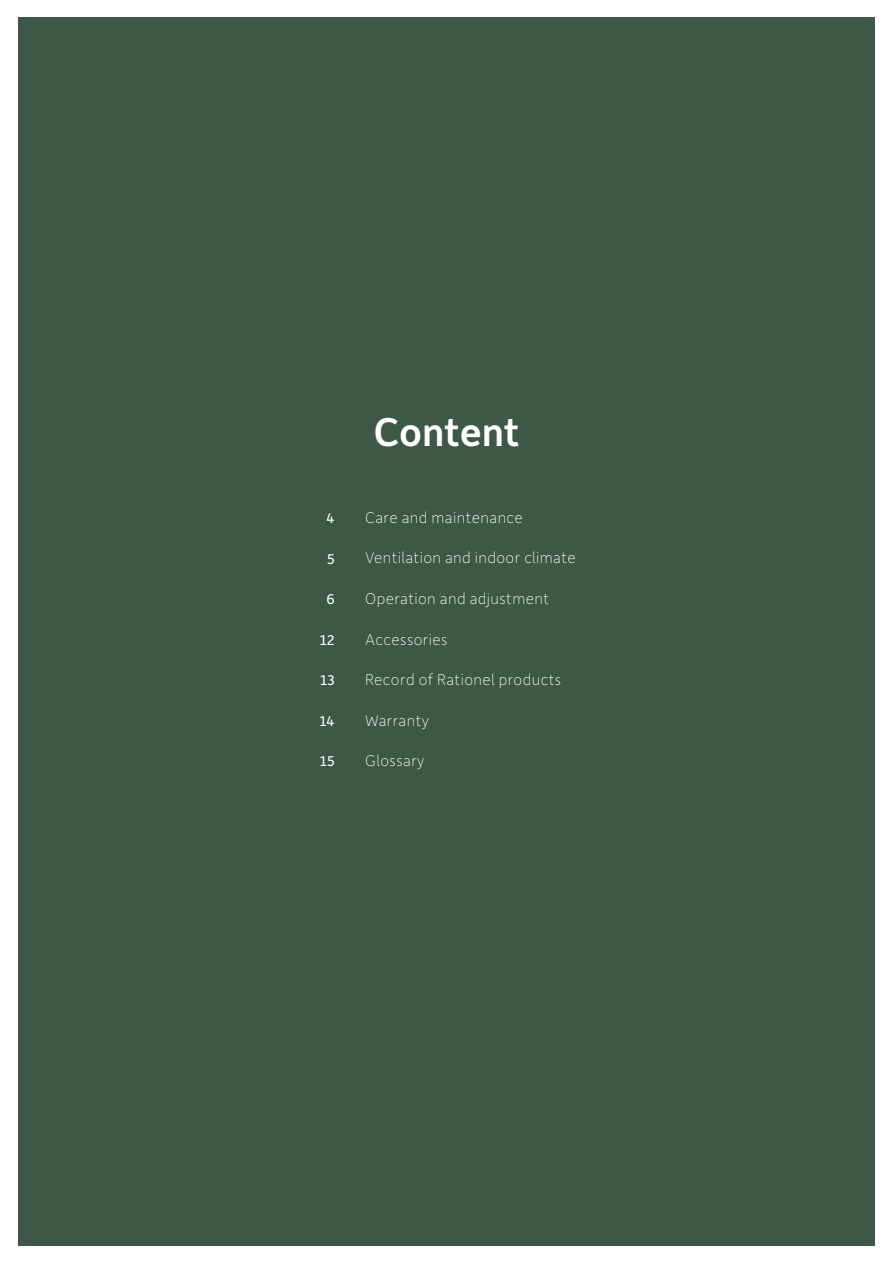
<style>
.page{position:relative;width:893px;height:1263px;background:#fff}
.page>*{position:absolute;margin:0;border:0;box-sizing:border-box;transform-origin:0 0}
.t1{font:500 42.75px "Depot New";color:#fff}
.t2{font:100 16.5px "Depot New";letter-spacing:.025em;color:#fff}
.t3{font:15px "Depot New";letter-spacing:.025em;color:#fff}
</style>
<div class="page">
<div style="left:18px;top:17px;width:857px;height:1229px;background:#3d5846"></div>
<p class="t3" style="left:326px;top:512px;width:10px">4</p>
<p class="t3" style="left:327px;top:552px;width:9px">5</p>
<p class="t3" style="left:326px;top:593px;width:10px">6</p>
<p class="t3" style="left:320px;top:633px;width:16px">12</p>
<p class="t3" style="left:320px;top:674px;width:16px">13</p>
<p class="t3" style="left:319px;top:714px;width:17px">14</p>
<p class="t3" style="left:320px;top:755px;width:16px">15</p>
<h1 class="t1" style="left:373px;top:413px;width:148px">Content</h1>
<p class="t2" style="left:365px;top:510px;width:159px">Care and maintenance</p>
<p class="t2" style="left:365px;top:551px;width:212px">Ventilation and indoor climate</p>
<p class="t2" style="left:365px;top:591px;width:185px">Operation and adjustment</p>
<p class="t2" style="left:365px;top:632px;width:84px">Accessories</p>
<p class="t2" style="left:365px;top:672px;width:197px">Record of Rationel products</p>
<p class="t2" style="left:365px;top:713px;width:65px">Warranty</p>
<p class="t2" style="left:365px;top:753px;width:61px">Glossary</p>
</div>
